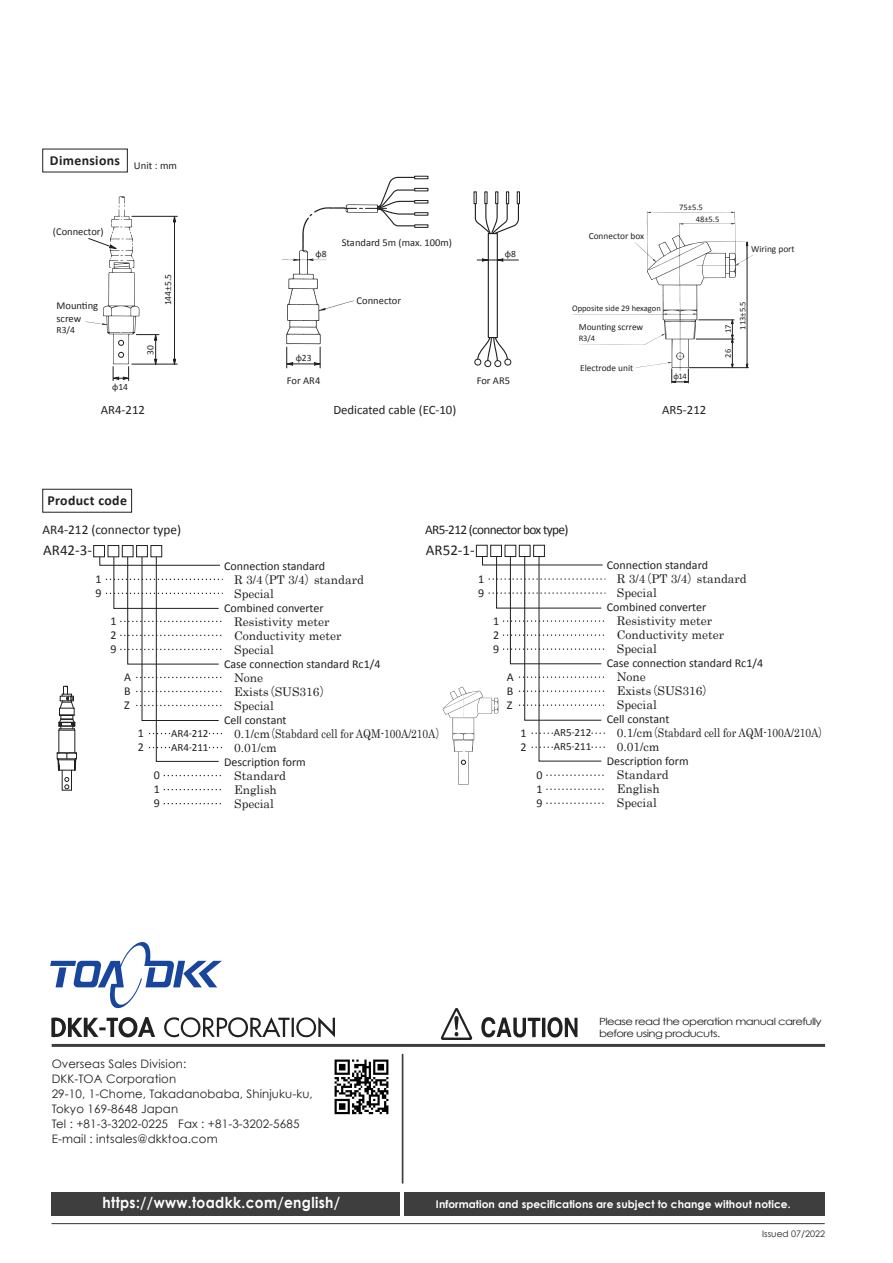
<style>
.page{position:relative;width:893px;height:1263px;background:#fff}
.page>*{position:absolute;margin:0;border:0;box-sizing:border-box;transform-origin:0 0}
.t1{font:700 15.15px "Century Gothic";letter-spacing:.025em;color:#fff;scale:.91 1}
.t2{font:15px "Calibri";color:#231f20}
.t3{font:700 13.8px "Calibri";letter-spacing:.025em;color:#231f20}
.t4{font:13.35px "Calibri";letter-spacing:-.05em;color:#231f20}
.t5{font:13.35px "Calibri";color:#231f20}
.t6{font:12.75px "Calibri";color:#231f20}
.t7{font:12px/14px "Century";color:#231f20}
.t8{font:12px/14px "Calibri";color:#231f20;text-align:justify}
.t9{font:11.7px/14.9px "Century Gothic";letter-spacing:.01em;color:#231f20}
.t10{font:10.95px/14px "Calibri";color:#231f20}
.t11{font:700 10.65px "Century Gothic";letter-spacing:.005em;color:#fff}
.t12{font:10.5px/12.6px "Calibri";color:#231f20}
.t13{font:9.9px/11.7px "Century Gothic";letter-spacing:-.05em;color:#231f20;scale:1.18 1}
.t14{font:9.6px "Calibri";color:#231f20}
.t15{font:9.3px "Calibri";color:#231f20}
.t16{font:9px "Century Gothic";color:#231f20}
.t17{font:8.55px/11.4px "Calibri";color:#231f20}
.s1{font-family:"Koz Go Pr 6 N"}
</style>
<div class="page">
<div style="left:93px;top:545px;width:12px;height:12px;border:1px solid #231f20"></div>
<svg style="left:164px;top:775px;width:57px;height:1px"></svg>
<svg style="left:164px;top:789px;width:57px;height:1px"></svg>
<svg style="left:164px;top:803px;width:57px;height:1px"></svg>
<div style="left:108px;top:545px;width:11px;height:12px;border:1px solid #231f20"></div>
<div style="left:122px;top:545px;width:11px;height:12px;border:1px solid #231f20"></div>
<div style="left:136px;top:545px;width:12px;height:12px;border:1px solid #231f20"></div>
<svg style="left:99px;top:556px;width:124px;height:206px"></svg>
<div style="left:151px;top:545px;width:11px;height:12px;border:1px solid #231f20"></div>
<div style="left:173px;top:730px;width:36px;height:21px;background:#fff"></div>
<svg style="left:546px;top:803px;width:58px;height:1px"></svg>
<div style="left:476px;top:545px;width:11px;height:12px;border:1px solid #231f20"></div>
<div style="left:490px;top:545px;width:12px;height:12px;border:1px solid #231f20"></div>
<div style="left:505px;top:545px;width:11px;height:12px;border:1px solid #231f20"></div>
<div style="left:519px;top:545px;width:11px;height:12px;border:1px solid #231f20"></div>
<div style="left:533px;top:545px;width:12px;height:12px;border:1px solid #231f20"></div>
<hr style="left:174px;top:218px;width:1px;height:144px;background:#231f20">
<svg style="left:173px;top:358px;width:3px;height:6px"></svg>
<svg style="left:173px;top:215px;width:3px;height:8px"></svg>
<hr style="left:477px;top:260px;width:41px;height:1px;background:#231f20">
<svg style="left:481px;top:258px;width:7px;height:4px"></svg>
<svg style="left:498px;top:258px;width:7px;height:4px"></svg>
<hr style="left:132px;top:364px;width:45px;height:1px;background:#231f20">
<hr style="left:132px;top:216px;width:45px;height:1px;background:#231f20">
<svg style="left:85px;top:196px;width:74px;height:185px"></svg>
<div style="left:488px;top:233px;width:10px;height:105px;border:1px solid #231f20"></div>
<div style="left:474px;top:359px;width:7px;height:6px;border:1px solid #231f20;border-radius:50%"></div>
<div style="left:484px;top:360px;width:7px;height:7px;border:1px solid #231f20;border-radius:50%"></div>
<div style="left:494px;top:360px;width:7px;height:7px;border:1px solid #231f20;border-radius:50%"></div>
<div style="left:504px;top:359px;width:7px;height:6px;border:1px solid #231f20;border-radius:50%"></div>
<div style="left:414px;top:176px;width:14px;height:3px;border:1px solid #231f20"></div>
<div style="left:414px;top:188px;width:14px;height:3px;border:1px solid #231f20"></div>
<div style="left:414px;top:200px;width:14px;height:3px;border:1px solid #231f20"></div>
<div style="left:414px;top:212px;width:14px;height:4px;border:1px solid #231f20"></div>
<div style="left:414px;top:224px;width:14px;height:4px;border:1px solid #231f20"></div>
<svg style="left:474px;top:191px;width:46px;height:46px"></svg>
<svg style="left:281px;top:176px;width:134px;height:192px"></svg>
<svg style="left:477px;top:336px;width:31px;height:26px"></svg>
<svg style="left:573px;top:211px;width:180px;height:172px"></svg>
<svg style="left:57px;top:686px;width:20px;height:105px"></svg>
<svg style="left:443px;top:556px;width:162px;height:234px"></svg>
<div style="left:43px;top:489px;width:89px;height:23px;border:1px solid #231f20"></div>
<img style="left:334px;top:1059px;width:55px;height:56px">
<svg style="left:441px;top:1008px;width:31px;height:32px"></svg>
<svg style="left:481px;top:1017px;width:96px;height:21px"></svg>
<svg style="left:50px;top:942px;width:285px;height:96px"></svg>
<hr style="left:52px;top:1044px;width:773px;height:3px;background:#3e3e3f">
<hr style="left:52px;top:1223px;width:773px;height:1px;background:#3e3e3f">
<hr style="left:402px;top:1054px;width:1px;height:129px;background:#3e3e3f">
<div style="left:52px;top:1192px;width:348px;height:23px;background:#3e3e3f"></div>
<div style="left:405px;top:1192px;width:420px;height:23px;background:#3e3e3f"></div>
<p class="t3" style="left:50px;top:151px;width:128px">Dimensions <sub>Unit</sub> <sub>:</sub> <sub>mm</sub></p>
<p class="t12" style="left:53px;top:225px;width:52px">(Connector)</p>
<p class="t12" style="left:56px;top:299px;width:43px">Mounting screw</p>
<p class="t14" style="left:56px;top:323px;width:20px">R3/4</p>
<p class="t14" style="left:112px;top:380px;width:17px">φ14</p>
<p class="t14" style="left:161px;top:305px;width:33px;rotate:-90deg">144±5.5</p>
<p class="t14" style="left:144px;top:355px;width:11px;rotate:-90deg">30</p>
<p class="t12" style="left:342px;top:236px;width:112px">Standard 5m (max. 100m)</p>
<p class="t14" style="left:315px;top:247px;width:13px">φ8</p>
<p class="t14" style="left:505px;top:247px;width:13px">φ8</p>
<p class="t14" style="left:296px;top:351px;width:17px">φ23</p>
<p class="t12" style="left:357px;top:294px;width:46px">Connector</p>
<p class="t8" style="left:507px;top:369px;width:7px">Z</p>
<p class="t12" style="left:287px;top:374px;width:35px">For AR4</p>
<p class="t12" style="left:477px;top:374px;width:35px">For AR5</p>
<p class="t15" style="left:589px;top:229px;width:57px">Connector box</p>
<p class="t17" style="left:696px;top:201px;width:25px;text-indent:-16px">75±5.5<br>48±5.5</p>
<p class="t17" style="left:572px;top:302px;width:90px">Opposite side 29 hexagon</p>
<p class="t15" style="left:579px;top:321px;width:66px">Mounting scrrew</p>
<p class="t17" style="left:579px;top:332px;width:18px">R3/4</p>
<p class="t15" style="left:580px;top:361px;width:55px">Electrode unit</p>
<p class="t17" style="left:673px;top:370px;width:15px">φ14</p>
<p class="t17" style="left:722px;top:333px;width:10px;rotate:-90deg">17</p>
<p class="t17" style="left:722px;top:358px;width:10px;rotate:-90deg">26</p>
<p class="t6" style="left:101px;top:402px;width:46px">AR4-212</p>
<p class="t6" style="left:333px;top:402px;width:124px">Dedicated cable (EC-10)</p>
<p class="t6" style="left:662px;top:402px;width:46px">AR5-212</p>
<p class="t15" style="left:751px;top:242px;width:45px">Wiring port</p>
<p class="t17" style="left:737px;top:329px;width:29px;rotate:-90deg">113±5.5</p>
<p class="t3" style="left:47px;top:492px;width:81px">Product code</p>
<p class="t8" style="left:86px;top:496px;width:8px">1</p>
<p class="t8" style="left:86px;top:524px;width:8px">3<br>4</p>
<p class="t7" style="left:165px;top:522px;width:35px">1 AR5</p>
<p class="t5" style="left:43px;top:521px;width:140px">AR4-212 (connector type)</p>
<p class="t4" style="left:425px;top:521px;width:145px">AR5-212 (connector box type)</p>
<p class="t2" style="left:426px;top:540px;width:50px">AR52-1-</p>
<p class="t2" style="left:43px;top:541px;width:50px">AR42-3-</p>
<p class="t8" style="left:96px;top:572px;width:8px">1<br>9</p>
<p class="t8" style="left:111px;top:614px;width:8px">1<br>2<br>9</p>
<p class="t8" style="left:124px;top:670px;width:8px">A B Z</p>
<p class="t8" style="left:138px;top:726px;width:8px">1<br>2</p>
<p class="t8" style="left:154px;top:768px;width:8px">0<br>1<br>9</p>
<p class="t10" style="left:171px;top:727px;width:39px">AR4−212<br>AR4−211</p>
<p class="t8" style="left:224px;top:559px;width:103px">Connection standard</p>
<p class="t7" style="left:234px;top:571px;width:131px">R 3/4<span class="s1">（</span>PT 3/4<span class="s1">）</span>standard<br>Special</p>
<p class="t8" style="left:224px;top:601px;width:101px">Combined converter</p>
<p class="t7" style="left:234px;top:613px;width:109px">Resistivity meter<br>Conductivity meter<br>Special</p>
<p class="t8" style="left:224px;top:657px;width:158px">Case connection standard Rc1/4</p>
<p class="t7" style="left:234px;top:669px;width:99px">None<br>Exists<span class="s1">（</span>SUS316<span class="s1">）<br></span>Special</p>
<p class="t8" style="left:224px;top:713px;width:64px">Cell constant</p>
<p class="t7" style="left:234px;top:725px;width:213px">0.1/cm<span class="s1">（</span>Stabdard cell for AQM-100A/210A<span class="s1">）<br></span>0.01/cm</p>
<p class="t8" style="left:224px;top:755px;width:83px">Description form</p>
<p class="t7" style="left:234px;top:767px;width:53px">Standard<br>English<br>Special</p>
<p class="t8" style="left:478px;top:572px;width:8px">1<br>9</p>
<p class="t8" style="left:493px;top:614px;width:8px">1<br>2<br>9</p>
<p class="t8" style="left:507px;top:670px;width:8px">A B Z</p>
<p class="t8" style="left:521px;top:726px;width:8px">1<br>2</p>
<p class="t8" style="left:536px;top:768px;width:8px">0<br>1<br>9</p>
<p class="t10" style="left:554px;top:726px;width:39px">AR5−212<br>AR5−211</p>
<p class="t8" style="left:607px;top:558px;width:103px">Connection standard</p>
<p class="t7" style="left:617px;top:571px;width:131px">R 3/4<span class="s1">（</span>PT 3/4<span class="s1">）</span>standard<br>Special</p>
<p class="t8" style="left:607px;top:600px;width:101px">Combined converter</p>
<p class="t7" style="left:617px;top:613px;width:109px">Resistivity meter<br>Conductivity meter<br>Special</p>
<p class="t8" style="left:607px;top:656px;width:158px">Case connection standard Rc1/4</p>
<p class="t7" style="left:617px;top:669px;width:99px">None<br>Exists<span class="s1">（</span>SUS316<span class="s1">）<br></span>Special</p>
<p class="t8" style="left:607px;top:712px;width:64px">Cell constant</p>
<p class="t7" style="left:617px;top:725px;width:213px">0.1/cm<span class="s1">（</span>Stabdard cell for AQM-100A/210A<span class="s1">）<br></span>0.01/cm</p>
<p class="t8" style="left:607px;top:754px;width:83px">Description form</p>
<p class="t7" style="left:617px;top:767px;width:53px">Standard<br>English<br>Special</p>
<p class="t8" style="left:138px;top:1055px;width:8px">1<br>2</p>
<p class="t9" style="left:52px;top:1056px;width:263px">Overseas Sales Division:<br>DKK-TOA Corporation<br>29-10, 1-Chome, Takadanobaba, Shinjuku-ku,<br>Tokyo 169-8648 Japan<br>Tel : +81-3-3202-0225 Fax : +81-3-3202-5685<br>E-mail : intsales@dkktoa.com</p>
<p class="t8" style="left:224px;top:1084px;width:83px">Description form</p>
<p class="t7" style="left:234px;top:1110px;width:44px">English</p>
<p class="t8" style="left:154px;top:1097px;width:8px">0<br>1<br>9</p>
<p class="t13" style="left:599px;top:1016px;width:190px">Please read the operation manual carefully before using producuts.</p>
<p class="t1" style="left:103px;top:1193px;width:263px">https://www.toadkk.com/english/</p>
<p class="t11" style="left:436px;top:1197px;width:356px">Information and specifications are subject to change without notice.</p>
<p class="t16" style="left:762px;top:1228px;width:64px">Issued 07/2022</p>
</div>
